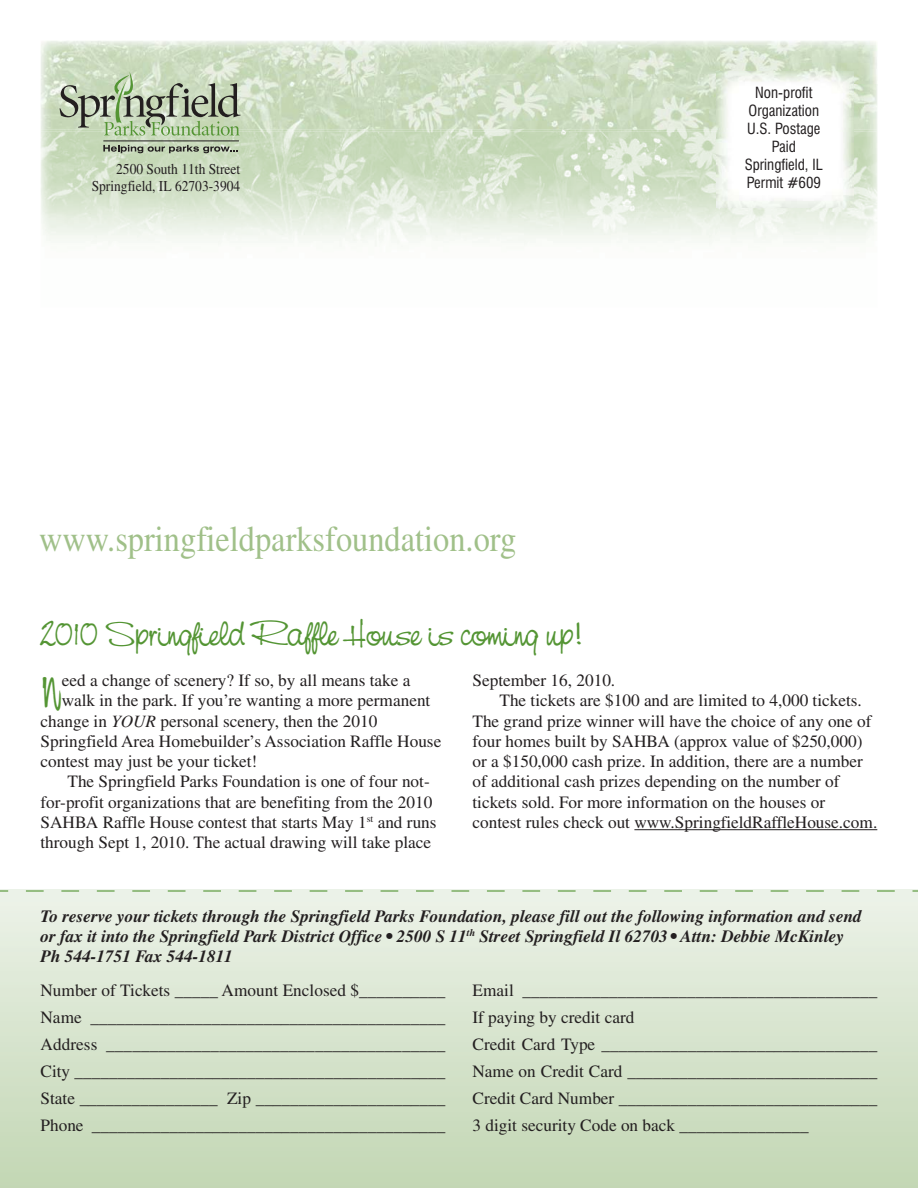
<style>
.page{position:relative;width:918px;height:1188px;background:#fff}
.page>*{position:absolute;margin:0;border:0;box-sizing:border-box;transform-origin:0 0}
.t1{font:46.65px "Nevison Cas D";color:#549534}
.t2{font:36px "Times";color:#a0c089;scale:.9 1}
.t3{font:33px "Nevison Cas D";color:#549534;scale:1.2 1}
.t4{font:17.25px/27px "Times";color:#231f20;text-align:justify}
.t5{font:italic 700 17.25px/20.2px "Times";color:#231f20}
.t6{font:condensed 15px/18px "Swiss 721 BT";color:#231f20;text-align:center}
.t7{font:15px/16.5px "Times";color:#231f20;text-align:right;scale:.9 1}
.s1{font-style:italic}
</style>
<div class="page">
<img style="left:41px;top:132px;width:679px;height:114px">
<img style="left:826px;top:132px;width:52px;height:109px">
<img style="left:720px;top:208px;width:106px;height:33px">
<img style="left:41px;top:129px;width:836px;height:3px">
<img style="left:41px;top:41px;width:679px;height:88px">
<img style="left:720px;top:41px;width:157px;height:43px">
<img style="left:853px;top:84px;width:25px;height:45px">
<svg style="left:60px;top:71px;width:181px;height:65px;background:#adbda1"></svg>
<svg style="left:103px;top:145px;width:135px;height:8px"></svg>
<hr style="left:103px;top:141px;width:136px;height:1px;background:#231f20">
<div style="left:0;top:890px;width:918px;height:298px;background:linear-gradient(to bottom,#ecf2e9,#c3d6b4)"></div>
<img style="left:717px;top:71px;width:136px;height:137px">
<hr style="left:634px;top:829px;width:243px;height:1px;background:#231f20">
<svg style="left:0;top:890px;width:918px;height:2px;background:#c0d7b5"></svg>
<p class="t7" style="left:92px;top:163px;width:167px">2500 South 11th Street<br>Springfield, IL 62703-3904</p>
<h2 class="t2" style="left:39px;top:526px;width:532px">www.springfieldparksfoundation.org</h2>
<p class="t6" style="left:745px;top:84px;width:80px">Non-profit<br>Organization<br>U.S. Postage<br>Paid<br>Springfield, IL<br>Permit #609</p>
<h3 class="t3" style="left:40px;top:622px;width:453px">2010 Springfield Raffle House is coming up!</h3>
<h1 class="t1" style="left:40px;top:673px;width:23px">N</h1>
<p class="t4" style="left:62px;top:669px;width:350px">eed a change of scenery? If so, by all means take a</p>
<p class="t4" style="left:472px;top:669px;width:144px">September 16, 2010.</p>
<p class="t4" style="left:499px;top:689px;width:364px">The tickets are $100 and are limited to 4,000 tickets.</p>
<p class="t4" style="left:472px;top:709px;width:401px">The grand prize winner will have the choice of any one of</p>
<p class="t4" style="left:472px;top:729px;width:392px">four homes built by SAHBA (approx value of $250,000)</p>
<p class="t4" style="left:472px;top:750px;width:392px">or a $150,000 cash prize. In addition, there are a number</p>
<p class="t4" style="left:472px;top:770px;width:368px">of additional cash prizes depending on the number of</p>
<p class="t4" style="left:472px;top:790px;width:354px">tickets sold. For more information on the houses or</p>
<p class="t4" style="left:472px;top:810px;width:406px">contest rules check out www.SpringfieldRaffleHouse.com.</p>
<p class="t4" style="left:62px;top:689px;width:370px">walk in the park. If you’re wanting a more permanent</p>
<p class="t4" style="left:40px;top:709px;width:338px">change in <span class="s1">YOUR</span> personal scenery, then the 2010</p>
<p class="t4" style="left:41px;top:729px;width:402px">Springfield Area Homebuilder’s Association Raffle House</p>
<p class="t4" style="left:41px;top:750px;width:218px">contest may just be your ticket!</p>
<p class="t4" style="left:68px;top:770px;width:364px">The Springfield Parks Foundation is one of four not-</p>
<p class="t4" style="left:41px;top:790px;width:393px">for-profit organizations that are benefiting from the 2010</p>
<p class="t4" style="left:41px;top:810px;width:398px">SAHBA Raffle House contest that starts May 1<sup>st</sup> and runs</p>
<p class="t4" style="left:41px;top:831px;width:392px">through Sept 1, 2010. The actual drawing will take place</p>
<p class="t5" style="left:40px;top:907px;width:823px">To reserve your tickets through the Springfield Parks Foundation, please fill out the following information and send or fax it into the Springfield Park District Office • 2500 S 11<sup>th</sup> Street Springfield Il 62703 • Attn: Debbie McKinley<br>Ph 544-1751 Fax 544-1811</p>
<p class="t4" style="left:40px;top:978px;width:407px">Number of Tickets _____ Amount Enclosed $__________ Name _________________________________________ Address _______________________________________ City ___________________________________________ State ________________ Zip ______________________ Phone _________________________________________</p>
<p class="t4" style="left:473px;top:978px;width:407px;text-align:left">Email _________________________________________ If paying by credit card<br>Credit Card Type ________________________________ Name on Credit Card _____________________________ Credit Card Number ______________________________ 3 digit security Code on back _______________</p>
</div>
